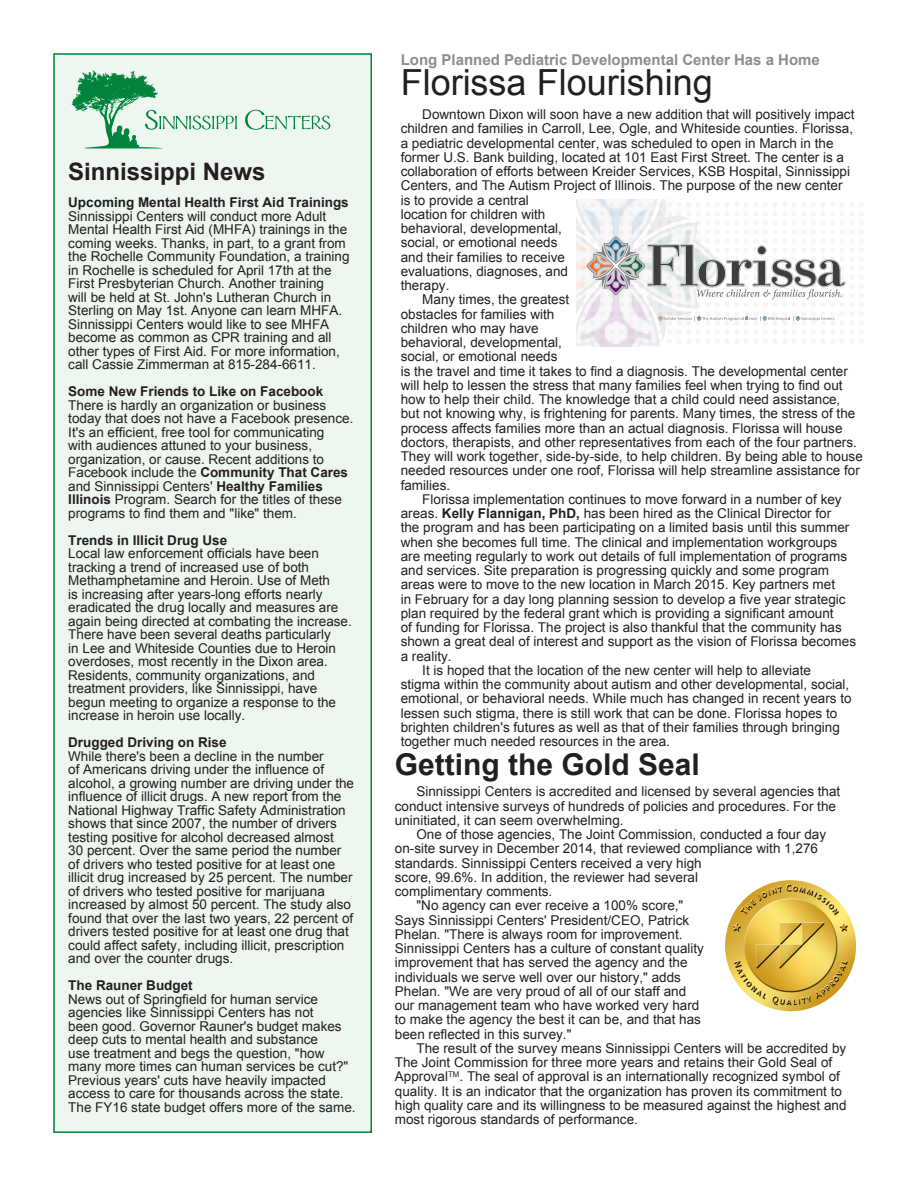
<style>
.page{position:relative;width:918px;height:1188px;background:#fff}
.page>*{position:absolute;margin:0;border:0;box-sizing:border-box;transform-origin:0 0}
.Main_Story_Body_Text{font:36px "Arial";color:#231f20}
.t1{font:700 30px "Arial";color:#231f20}
.t2{font:700 24px "Arial";color:#231f20}
.Main_Story_Body_Text-2{font:700 15px "Arial";color:#8a8c8f}
.Body_Text_Normal{font:13.5px/14.2px "Arial";color:#231f20}
.News_Body_Text{font:13.5px/13.5px "Arial";color:#231f20}
.News_Body_Text-2{font:700 13.5px "Arial";color:#231f20}
.s1{font-weight:700}
</style>
<div class="page">
<img style="left:725px;top:880px;width:131px;height:131px">
<div style="left:54px;top:54px;width:317px;height:1078px;background:#eef6f0"></div>
<div style="left:53px;top:53px;width:319px;height:1080px;border:2px solid #00843d"></div>
<svg style="left:71px;top:70px;width:259px;height:78px"></svg>
<svg style="left:576px;top:200px;width:270px;height:146px"></svg>
<p class="t2" style="left:68px;top:156px;width:199px">Sinnissippi News</p>
<p class="News_Body_Text-2" style="left:68px;top:193px;width:282px">Upcoming Mental Health First Aid Trainings</p>
<p class="News_Body_Text" style="left:68px;top:209px;width:283px">Sinnissippi Centers will conduct more Adult Mental Health First Aid (MHFA) trainings in the coming weeks. Thanks, in part, to a grant from the Rochelle Community Foundation, a training in Rochelle is scheduled for April 17th at the First Presbyterian Church. Another training<br>will be held at St. John's Lutheran Church in Sterling on May 1st. Anyone can learn MHFA.<br>Sinnissippi Centers would like to see MHFA become as common as CPR training and all other types of First Aid. For more information, call Cassie Zimmerman at 815-284-6611.</p>
<p class="News_Body_Text-2" style="left:68px;top:382px;width:257px">Some New Friends to Like on Facebook</p>
<p class="News_Body_Text" style="left:68px;top:398px;width:287px">There is hardly an organization or business today that does not have a Facebook presence.<br>It's an efficient, free tool for communicating<br>with audiences attuned to your business, organization, or cause. Recent additions to Facebook include the <span class="s1">Community That Cares </span>and Sinnissippi Centers' <span class="s1">Healthy Families Illinois</span> Program. Search for the titles of these programs to find them and "like" them.</p>
<p class="News_Body_Text-2" style="left:68px;top:531px;width:161px">Trends in Illicit Drug Use</p>
<p class="News_Body_Text" style="left:68px;top:547px;width:285px">Local law enforcement officials have been tracking a trend of increased use of both Methamphetamine and Heroin. Use of Meth<br>is increasing after years-long efforts nearly eradicated the drug locally and measures are again being directed at combating the increase.<br>There have been several deaths particularly<br>in Lee and Whiteside Counties due to Heroin overdoses, most recently in the Dixon area.<br>Residents, community organizations, and treatment providers, like Sinnissippi, have begun meeting to organize a response to the increase in heroin use locally.</p>
<p class="News_Body_Text-2" style="left:68px;top:733px;width:160px">Drugged Driving on Rise</p>
<p class="News_Body_Text" style="left:68px;top:749px;width:287px">While there's been a decline in the number<br>of Americans driving under the influence of alcohol, a growing number are driving under the influence of illicit drugs. A new report from the National Highway Traffic Safety Administration shows that since 2007, the number of drivers testing positive for alcohol decreased almost<br>30 percent. Over the same period the number of drivers who tested positive for at least one illicit drug increased by 25 percent. The number of drivers who tested positive for marijuana increased by almost 50 percent. The study also found that over the last two years, 22 percent of drivers tested positive for at least one drug that could affect safety, including illicit, prescription and over the counter drugs.</p>
<p class="News_Body_Text-2" style="left:68px;top:976px;width:126px">The Rauner Budget</p>
<p class="News_Body_Text" style="left:68px;top:992px;width:289px">News out of Springfield for human service agencies like Sinnissippi Centers has not<br>been good. Governor Rauner's budget makes deep cuts to mental health and substance<br>use treatment and begs the question, "how many more times can human services be cut?" Previous years' cuts have heavily impacted access to care for thousands across the state.<br>The FY16 state budget offers more of the same.</p>
<p class="Main_Story_Body_Text-2" style="left:401px;top:50px;width:421px">Long Planned Pediatric Developmental Center Has a Home</p>
<p class="Main_Story_Body_Text" style="left:401px;top:59px;width:314px">Florissa Flourishing</p>
<p class="Body_Text_Normal" style="left:401px;top:107px;width:455px;text-indent:22px">Downtown Dixon will soon have a new addition that will positively impact children and families in Carroll, Lee, Ogle, and Whiteside counties. Florissa, a pediatric developmental center, was scheduled to open in March in the former U.S. Bank building, located at 101 East First Street. The center is a collaboration of efforts between Kreider Services, KSB Hospital, Sinnissippi Centers, and The Autism Project of Illinois. The purpose of the new center is to provide a central<br>location for children with<br>behavioral, developmental,<br>social, or emotional needs<br>and their families to receive<br>evaluations, diagnoses, and<br>therapy.</p>
<p class="Body_Text_Normal" style="left:401px;top:293px;width:464px;text-indent:22px">Many times, the greatest<br>obstacles for families with<br>children who may have<br>behavioral, developmental,<br>social, or emotional needs<br>is the travel and time it takes to find a diagnosis. The developmental center will help to lessen the stress that many families feel when trying to find out how to help their child. The knowledge that a child could need assistance,<br>but not knowing why, is frightening for parents. Many times, the stress of the process affects families more than an actual diagnosis. Florissa will house doctors, therapists, and other representatives from each of the four partners.<br>They will work together, side-by-side, to help children. By being able to house needed resources under one roof, Florissa will help streamline assistance for families.</p>
<p class="Body_Text_Normal" style="left:401px;top:492px;width:457px;text-indent:22px">Florissa implementation continues to move forward in a number of key areas. <span class="s1">Kelly Flannigan, PhD,</span> has been hired as the Clinical Director for<br>the program and has been participating on a limited basis until this summer when she becomes full time. The clinical and implementation workgroups are meeting regularly to work out details of full implementation of programs and services. Site preparation is progressing quickly and some program areas were to move to the new location in March 2015. Key partners met<br>in February for a day long planning session to develop a five year strategic plan required by the federal grant which is providing a significant amount<br>of funding for Florissa. The project is also thankful that the community has shown a great deal of interest and support as the vision of Florissa becomes a reality.</p>
<p class="Body_Text_Normal" style="left:401px;top:663px;width:452px;text-indent:22px">It is hoped that the location of the new center will help to alleviate stigma within the community about autism and other developmental, social, emotional, or behavioral needs. While much has changed in recent years to lessen such stigma, there is still work that can be done. Florissa hopes to brighten children's futures as well as that of their families through bringing together much needed resources in the area.</p>
<p class="Body_Text_Normal" style="left:395px;top:785px;width:447px;text-indent:22px">Sinnissippi Centers is accredited and licensed by several agencies that conduct intensive surveys of hundreds of policies and procedures. For the uninitiated, it can seem overwhelming.</p>
<p class="Body_Text_Normal" style="left:395px;top:827px;width:433px;text-indent:22px">One of those agencies, The Joint Commission, conducted a four day on-site survey in December 2014, that reviewed compliance with 1,276 standards. Sinnissippi Centers received a very high<br>score, 99.6%. In addition, the reviewer had several<br>complimentary comments.</p>
<p class="Body_Text_Normal" style="left:395px;top:899px;width:311px;text-indent:22px">"No agency can ever receive a 100% score," Says Sinnissippi Centers' President/CEO, Patrick Phelan. "There is always room for improvement.<br>Sinnissippi Centers has a culture of constant quality improvement that has served the agency and the individuals we serve well over our history," adds Phelan. "We are very proud of all of our staff and our management team who have worked very hard to make the agency the best it can be, and that has been reflected in this survey."</p>
<p class="Body_Text_Normal" style="left:395px;top:1041px;width:453px;text-indent:22px">The result of the survey means Sinnissippi Centers will be accredited by The Joint Commission for three more years and retains their Gold Seal of Approval<sup>TM</sup>. The seal of approval is an internationally recognized symbol of quality. It is an indicator that the organization has proven its commitment to high quality care and its willingness to be measured against the highest and most rigorous standards of performance.</p>
<p class="t1" style="left:395px;top:744px;width:307px">Getting the Gold Seal</p>
</div>
